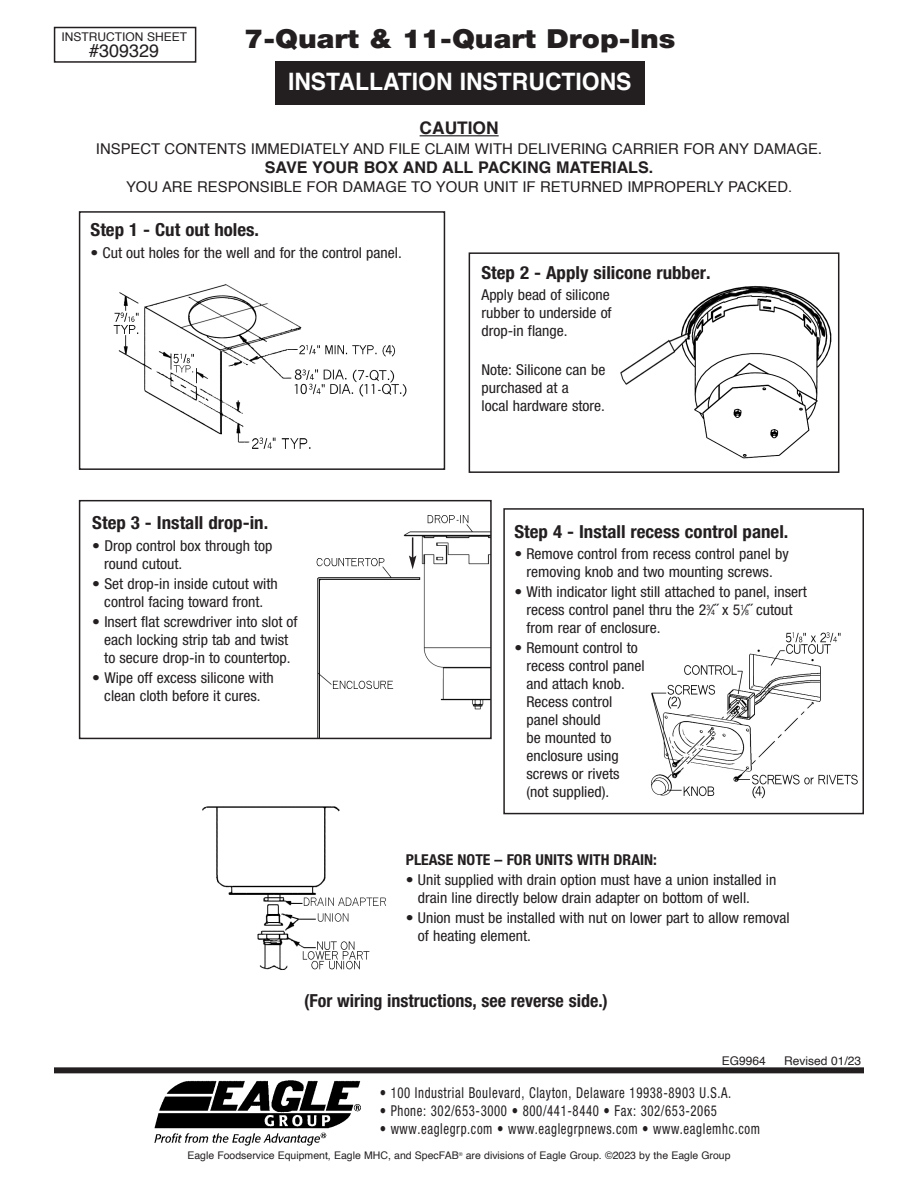
<style>
.page{position:relative;width:918px;height:1188px;background:#fff}
.page>*{position:absolute;margin:0;border:0;box-sizing:border-box;transform-origin:0 0}
.t1{font:900 26.25px "Helvetica Neue LT Pro";color:#231f20;scale:1.1 1}
.t2{font:700 24px "Helvetica";color:#fff;scale:.95 1}
.t3{font:700 condensed 18px "Helvetica Neue LT Pro";color:#231f20;scale:1.05 1}
.t4{font:700 condensed 18px "Helvetica Neue LT Pro";color:#231f20}
.t5{font:18px "Helvetica";color:#231f20}
.t6{font:700 17.4px "Helvetica";color:#231f20}
.t7{font:700 16.05px "Helvetica";color:#231f20}
.t8{font:condensed 15px/18px "Helvetica Neue LT Pro";color:#231f20;scale:1.05 1}
.t9{font:condensed 15px "Helvetica Neue LT Pro";letter-spacing:.05em;color:#231f20;scale:.85 1}
.t10{font:700 condensed 15px "Helvetica Neue LT Pro";color:#231f20;scale:1.05 1}
.t11{font:14.85px "Helvetica";color:#231f20}
.t12{font:12px "Helvetica";color:#231f20}
.t13{font:10.5px "Helvetica";color:#231f20}
.s1{font-size:16.05px}
.s2{font-size:7.5px}
</style>
<div class="page">
<img style="left:316px;top:515px;width:173px;height:221px">
<div style="left:79px;top:500px;width:413px;height:239px;border:2px solid #231f20"></div>
<img style="left:651px;top:632px;width:207px;height:167px">
<div style="left:503px;top:508px;width:361px;height:306px;border:2px solid #231f20"></div>
<img style="left:620px;top:285px;width:212px;height:174px">
<div style="left:469px;top:252px;width:370px;height:221px;border:2px solid #231f20"></div>
<img style="left:202px;top:806px;width:184px;height:164px">
<div style="left:275px;top:61px;width:370px;height:44px;background:#231f20"></div>
<hr style="left:420px;top:135px;width:79px;height:1px;background:#231f20">
<img style="left:113px;top:284px;width:294px;height:165px">
<div style="left:79px;top:211px;width:366px;height:259px;border:2px solid #231f20"></div>
<svg style="left:409px;top:537px;width:7px;height:32px"></svg>
<img style="left:154px;top:1080px;width:206px;height:65px">
<div style="left:54px;top:1067px;width:810px;height:6px;background:#231f20"></div>
<div style="left:54px;top:27px;width:142px;height:36px;border:2px solid #231f20"></div>
<p class="t12" style="left:61px;top:31px;width:127px">INSTRUCTION SHEET</p>
<p class="t5" style="left:89px;top:43px;width:72px">#309329</p>
<h1 class="t1" style="left:244px;top:24px;width:394px">7-Quart &amp; 11-Quart Drop-Ins</h1>
<h2 class="t2" style="left:288px;top:72px;width:363px">INSTALLATION INSTRUCTIONS</h2>
<p class="t6" style="left:420px;top:121px;width:81px">CAUTION</p>
<p class="t11" style="left:96px;top:142px;width:728px">INSPECT CONTENTS IMMEDIATELY AND FILE CLAIM WITH DELIVERING CARRIER FOR ANY DAMAGE<span class="s1">.</span></p>
<p class="t7" style="left:265px;top:161px;width:390px">SAVE YOUR BOX AND ALL PACKING MATERIALS.</p>
<p class="t11" style="left:126px;top:180px;width:668px">YOU ARE RESPONSIBLE FOR DAMAGE TO YOUR UNIT IF RETURNED IMPROPERLY PACKED.</p>
<p class="t3" style="left:91px;top:223px;width:162px">Step 1 - Cut out holes.</p>
<p class="t8" style="left:91px;top:245px;width:298px">• Cut out holes for the well and for the control panel.</p>
<p class="t3" style="left:92px;top:516px;width:169px">Step 3 - Install drop-in.</p>
<p class="t8" style="left:104px;top:538px;width:162px;text-indent:-12px">• Drop control box through top round cutout.</p>
<p class="t8" style="left:92px;top:576px;width:178px;text-align:center">• Set drop-in inside cutout with control facing toward front.</p>
<p class="t8" style="left:92px;top:614px;width:197px;text-align:center">• Insert flat screwdriver into slot of each locking strip tab and twist<br>to secure drop-in to countertop.</p>
<p class="t8" style="left:92px;top:670px;width:174px;text-align:center">• Wipe off excess silicone with clean cloth before it cures.</p>
<p class="t3" style="left:481px;top:266px;width:220px">Step 2 - Apply silicone rubber.</p>
<p class="t8" style="left:481px;top:287px;width:126px">Apply bead of silicone rubber to underside of drop-in flange.</p>
<p class="t8" style="left:481px;top:362px;width:119px">Note: Silicone can be purchased at a<br>local hardware store.</p>
<p class="t3" style="left:514px;top:525px;width:262px">Step 4 - Install recess control panel.</p>
<p class="t8" style="left:514px;top:546px;width:263px;text-align:center">• Remove control from recess control panel by removing knob and two mounting screws.</p>
<p class="t8" style="left:526px;top:584px;width:269px;text-indent:-12px">• With indicator light still attached to panel, insert recess control panel thru the 2<sup>3</sup>⁄<span class="s2">4</span>˝ x 5<sup>1</sup>⁄<span class="s2">8</span>˝ cutout from rear of enclosure.</p>
<p class="t8" style="left:526px;top:640px;width:114px;text-indent:-12px">• Remount control to recess control panel and attach knob.<br>Recess control panel should<br>be mounted to enclosure using screws or rivets (not supplied).</p>
<p class="t10" style="left:406px;top:854px;width:241px">PLEASE NOTE – FOR UNITS WITH DRAIN:</p>
<p class="t8" style="left:418px;top:872px;width:343px;text-indent:-12px">• Unit supplied with drain option must have a union installed in drain line directly below drain adapter on bottom of well.</p>
<p class="t8" style="left:418px;top:910px;width:356px;text-indent:-12px">• Union must be installed with nut on lower part to allow removal of heating element.</p>
<p class="t4" style="left:304px;top:994px;width:305px">(For wiring instructions, see reverse side.)</p>
<p class="t12" style="left:722px;top:1056px;width:46px">EG9964</p>
<p class="t12" style="left:784px;top:1056px;width:79px">Revised 01/23</p>
<p class="t9" style="left:380px;top:1087px;width:415px">• 100 Industrial Boulevard, Clayton, Delaware 19938-8903 U.S.A.</p>
<p class="t9" style="left:380px;top:1105px;width:398px">• Phone: 302/653-3000 • 800/441-8440 • Fax: 302/653-2065</p>
<p class="t9" style="left:380px;top:1123px;width:449px">• www.eaglegrp.com • www.eaglegrpnews.com • www.eaglemhc.com</p>
<p class="t13" style="left:187px;top:1151px;width:545px">Eagle Foodservice Equipment, Eagle MHC, and SpecFAB<sup>®</sup> are divisions of Eagle Group. ©2023 by the Eagle Group</p>
</div>
